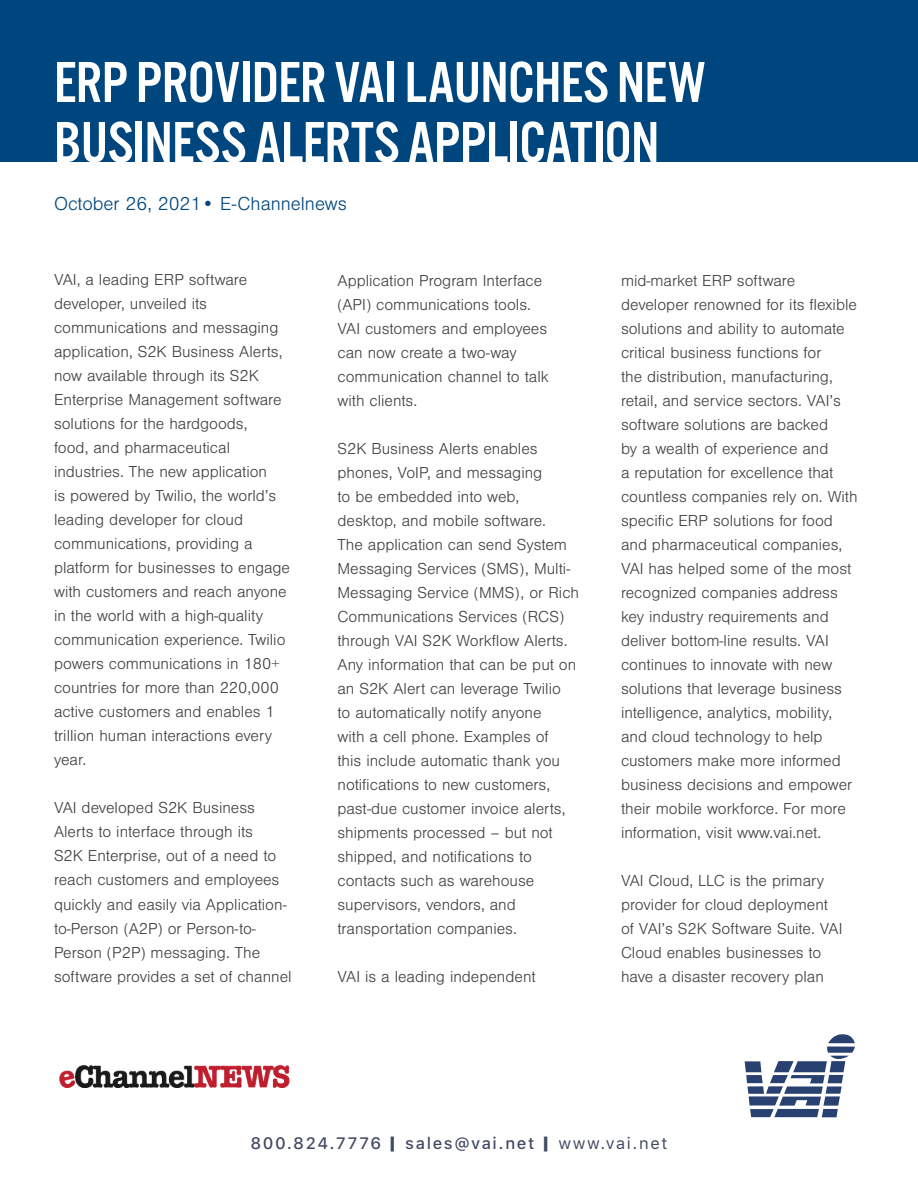
<style>
.page{position:relative;width:918px;height:1188px;background:#fff}
.page>*{position:absolute;margin:0;border:0;box-sizing:border-box;transform-origin:0 0}
.t1{font:60px/60px "Alternate Got No 3 D";letter-spacing:-.01em;color:#fff}
.t2{font:300 19.5px "Nimbus San";color:#00467e}
.t3{font:300 16.5px/24px "Nimbus San";color:#404040}
.t4{font:500 16.5px "SF Pro Text";letter-spacing:.1em;color:#424964}
.s1{font-weight:900}
.s2{font-weight:400}
</style>
<div class="page">
<div style="left:0;top:0;width:918px;height:161px;background:#00467e"></div>
<svg style="left:745px;top:1034px;width:110px;height:83px"></svg>
<img style="left:59px;top:1064px;width:231px;height:24px">
<h1 class="t1" style="left:54px;top:54px;width:653px">ERP PROVIDER VAI LAUNCHES NEW<br>BUSINESS ALERTS APPLICATION</h1>
<p class="t2" style="left:54px;top:193px;width:294px">October 26, 2021• E-Channelnews</p>
<p class="t3" style="left:54px;top:268px;width:238px">VAI, a leading ERP software developer, unveiled its communications and messaging application, S2K Business Alerts, now available through its S2K<br>Enterprise Management software solutions for the hardgoods,<br>food, and pharmaceutical industries. The new application<br>is powered by Twilio, the world’s leading developer for cloud communications, providing a platform for businesses to engage with customers and reach anyone in the world with a high-quality communication experience. Twilio powers communications in 180+ countries for more than 220,000 active customers and enables 1 trillion human interactions every year.</p>
<p class="t3" style="left:54px;top:796px;width:239px">VAI developed S2K Business<br>Alerts to interface through its<br>S2K Enterprise, out of a need to reach customers and employees quickly and easily via Application&shy;to-Person (A2P) or Person-to-<br>Person (P2P) messaging. The software provides a set of channel</p>
<p class="t3" style="left:338px;top:269px;width:213px">Application Program Interface (API) communications tools.<br>VAI customers and employees can now create a two-way communication channel to talk with clients.</p>
<p class="t3" style="left:338px;top:437px;width:243px">S2K Business Alerts enables phones, VoIP, and messaging<br>to be embedded into web, desktop, and mobile software.<br>The application can send System<br>Messaging Services (SMS), Multi-<br>Messaging Service (MMS), or Rich<br>Communications Services (RCS) through VAI S2K Workflow Alerts.<br>Any information that can be put on an S2K Alert can leverage Twilio<br>to automatically notify anyone<br>with a cell phone. Examples of<br>this include automatic thank you notifications to new customers, past-due customer invoice alerts, shipments processed – but not shipped, and notifications to contacts such as warehouse supervisors, vendors, and transportation companies.</p>
<p class="t3" style="left:338px;top:965px;width:200px">VAI is a leading independent</p>
<p class="t3" style="left:621px;top:269px;width:238px">mid-market ERP software developer renowned for its flexible solutions and ability to automate critical business functions for<br>the distribution, manufacturing, retail, and service sectors. VAI’s software solutions are backed<br>by a wealth of experience and<br>a reputation for excellence that countless companies rely on. With specific ERP solutions for food and pharmaceutical companies,<br>VAI has helped some of the most recognized companies address key industry requirements and deliver bottom-line results. VAI continues to innovate with new solutions that leverage business intelligence, analytics, mobility, and cloud technology to help customers make more informed business decisions and empower their mobile workforce. For more information, visit www.vai.net.</p>
<p class="t3" style="left:621px;top:869px;width:223px">VAI Cloud, LLC is the primary provider for cloud deployment of VAI’s S2K Software Suite. VAI<br>Cloud enables businesses to have a disaster recovery plan</p>
<p class="t4" style="left:250px;top:1134px;width:419px">800.824.7776 <span class="s1">|</span> sales@vai.net <span class="s1">|</span> <span class="s2">www.vai.net</span></p>
</div>
